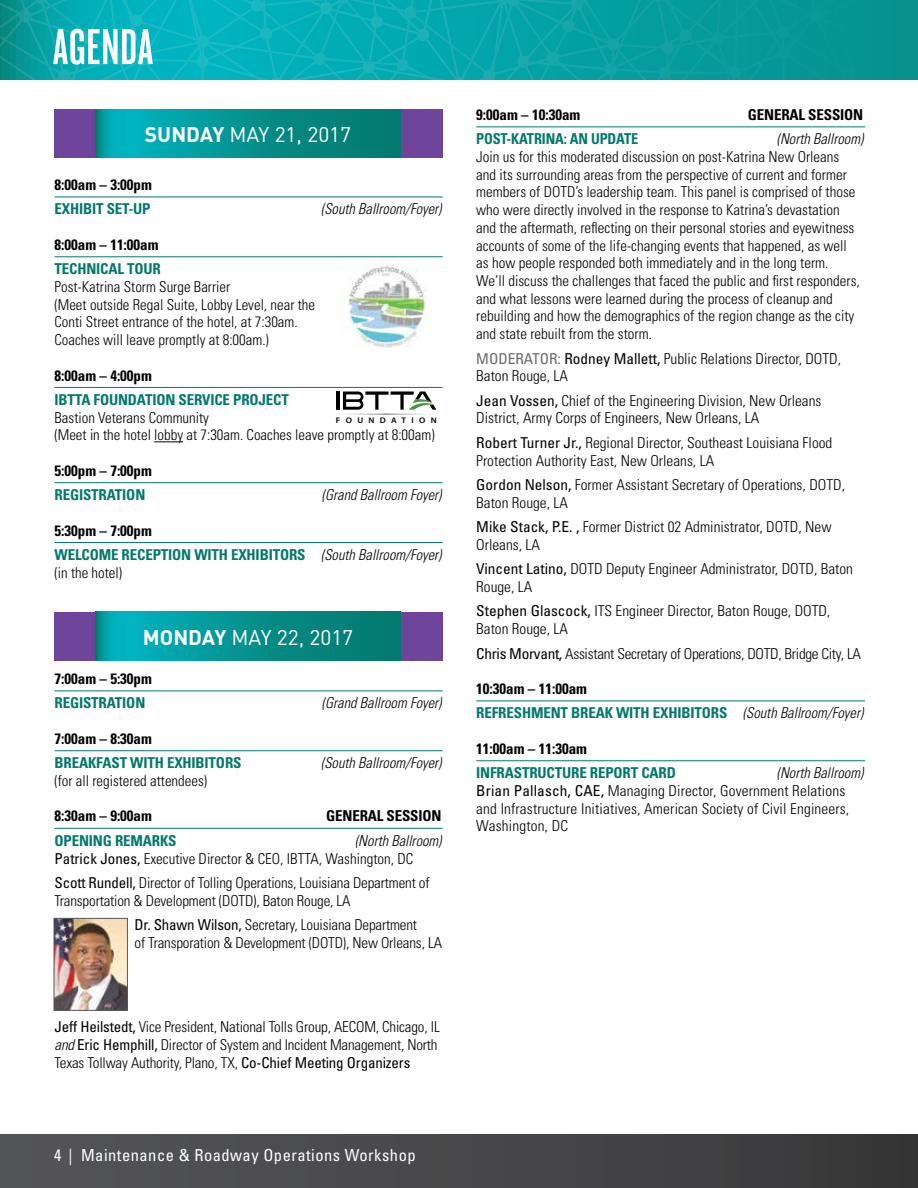
<style>
.page{position:relative;width:918px;height:1188px;background:#fff}
.page>*{position:absolute;margin:0;border:0;box-sizing:border-box;transform-origin:0 0}
.t1{font:52.5px "Knockout HTF47 Bantamweight";letter-spacing:.02em;color:#fff}
.t2{font:21px "DIN";color:#fff}
.t3{font:condensed 16.5px "Univers";letter-spacing:.03em;color:#fff}
.t4{font:300 condensed 15px/17.7px "Univers";color:#000}
.t5{font:700 condensed 15px/24.5px "Univers";letter-spacing:-.01em;color:#02796d}
.t6{font:700 condensed 15px "Univers";color:#000}
.t7{font:italic 300 condensed 15px "Univers";color:#000}
.t8{font:300 condensed 15px "Univers";letter-spacing:-.02em;color:#000}
.t9{font:700 condensed 15px "Univers";letter-spacing:-.01em;color:#02796d;scale:.96 1}
.t10{font:600 8.1px "Myriad Pro";letter-spacing:.6em;color:#000;scale:1.09 1}
.s1{font-weight:700}
.s2{color:#000}
.s3{font-weight:300;font-style:italic;color:#000}
.s4{font-style:italic}
.s5{font-weight:400}
.s6{font-weight:400;color:#6c6969}
</style>
<div class="page">
<div style="left:0;top:1134px;width:918px;height:54px;background:linear-gradient(to right,#565658,#383839)"></div>
<svg style="left:0;top:0;width:918px;height:80px;background:#06a4a9"></svg>
<hr style="left:55px;top:197px;width:388px;height:1px;background:#02796d">
<hr style="left:55px;top:257px;width:388px;height:1px;background:#02796d">
<hr style="left:55px;top:387px;width:388px;height:1px;background:#02796d">
<svg style="left:154px;top:441px;width:29px;height:1px"></svg>
<hr style="left:55px;top:482px;width:388px;height:1px;background:#02796d">
<hr style="left:55px;top:542px;width:388px;height:1px;background:#02796d">
<hr style="left:55px;top:691px;width:388px;height:1px;background:#02796d">
<hr style="left:55px;top:750px;width:388px;height:1px;background:#02796d">
<hr style="left:55px;top:828px;width:388px;height:1px;background:#02796d">
<hr style="left:476px;top:127px;width:389px;height:1px;background:#02796d">
<hr style="left:476px;top:701px;width:389px;height:1px;background:#02796d">
<hr style="left:476px;top:761px;width:389px;height:1px;background:#02796d">
<div style="left:54px;top:109px;width:388px;height:49px;background:#6f459b"></div>
<svg style="left:95px;top:109px;width:306px;height:49px;background:#039391"></svg>
<div style="left:54px;top:612px;width:388px;height:48px;background:#6f459b"></div>
<svg style="left:95px;top:612px;width:306px;height:48px;background:#039391"></svg>
<img style="left:56px;top:920px;width:70px;height:89px">
<div style="left:54px;top:918px;width:74px;height:93px;border:1px solid #58595b"></div>
<hr style="left:336px;top:392px;width:3px;height:18px;background:#000">
<svg style="left:343px;top:392px;width:93px;height:18px"></svg>
<img style="left:341px;top:266px;width:86px;height:82px">
<h1 class="t1" style="left:53px;top:20px;width:102px">AGENDA</h1>
<h2 class="t2" style="left:145px;top:122px;width:208px"><span class="s1">SUNDAY</span> MAY 21, 2017</h2>
<p class="t6" style="left:55px;top:175px;width:99px">8:00am – 3:00pm</p>
<p class="t5" style="left:55px;top:197px;width:98px">EXHIBIT SET-UP</p>
<p class="t7" style="left:321px;top:200px;width:122px">(South Ballroom/Foyer)</p>
<p class="t6" style="left:55px;top:235px;width:106px">8:00am – 11:00am</p>
<p class="t5" style="left:55px;top:257px;width:108px">TECHNICAL TOUR</p>
<p class="t4" style="left:55px;top:278px;width:262px">Post-Katrina Storm Surge Barrier<br>(Meet outside Regal Suite, Lobby Level, near the Conti Street entrance of the hotel, at 7:30am.<br>Coaches will leave promptly at 8:00am.)</p>
<p class="t6" style="left:55px;top:366px;width:99px">8:00am – 4:00pm</p>
<p class="t5" style="left:55px;top:387px;width:236px">IBTTA FOUNDATION SERVICE PROJECT</p>
<p class="t4" style="left:55px;top:409px;width:382px">Bastion Veterans Community<br>(Meet in the hotel lobby at 7:30am. Coaches leave promptly at 8:00am)</p>
<p class="t6" style="left:55px;top:461px;width:99px">5:00pm – 7:00pm</p>
<p class="t5" style="left:55px;top:483px;width:92px">REGISTRATION</p>
<p class="t7" style="left:322px;top:486px;width:121px">(Grand Ballroom Foyer)</p>
<p class="t5" style="left:55px;top:518px;width:389px"><span class="s2">5:30pm – 7:00pm<br></span>WELCOME RECEPTION WITH EXHIBITORS <span class="s3">(South Ballroom/Foyer)</span></p>
<p class="t4" style="left:55px;top:564px;width:69px">(in the hotel)</p>
<p class="t10" style="left:336px;top:415px;width:94px">FOUNDATION</p>
<h2 class="t2" style="left:143px;top:625px;width:212px"><span class="s1">MONDAY</span> MAY 22, 2017</h2>
<p class="t6" style="left:55px;top:669px;width:99px">7:00am – 5:30pm</p>
<p class="t5" style="left:55px;top:691px;width:92px">REGISTRATION</p>
<p class="t7" style="left:322px;top:694px;width:121px">(Grand Ballroom Foyer)</p>
<p class="t6" style="left:55px;top:729px;width:99px">7:00am – 8:30am</p>
<p class="t5" style="left:55px;top:751px;width:188px">BREAKFAST WITH EXHIBITORS</p>
<p class="t7" style="left:321px;top:754px;width:122px">(South Ballroom/Foyer)</p>
<p class="t4" style="left:55px;top:772px;width:154px">(for all registered attendees)</p>
<p class="t6" style="left:55px;top:807px;width:99px">8:30am – 9:00am</p>
<p class="t6" style="left:326px;top:807px;width:117px">GENERAL SESSION</p>
<p class="t5" style="left:55px;top:828px;width:124px">OPENING REMARKS</p>
<p class="t4" style="left:55px;top:832px;width:389px;text-indent:301px"><span class="s4">(North Ballroom)<br></span><span class="s5">Patrick Jones,</span> Executive Director &amp; CEO, IBTTA, Washington, DC</p>
<p class="t4" style="left:55px;top:874px;width:377px"><span class="s5">Scott Rundell,</span> Director of Tolling Operations, Louisiana Department of<br>Transportation &amp; Development (DOTD), Baton Rouge, LA</p>
<p class="t4" style="left:135px;top:916px;width:309px"><span class="s5">Dr. Shawn Wilson,</span> Secretary, Louisiana Department<br>of Transporation &amp; Development (DOTD), New Orleans, LA</p>
<p class="t4" style="left:55px;top:1018px;width:387px"><span class="s5">Jeff Heilstedt,</span> Vice President, National Tolls Group, AECOM, Chicago, IL <span class="s4">and</span> <span class="s5">Eric Hemphill,</span> Director of System and Incident Management, North<br>Texas Tollway Authority, Plano, TX, <span class="s5">Co-Chief Meeting Organizers</span></p>
<p class="t3" style="left:54px;top:1144px;width:363px">4 | Maintenance &amp; Roadway Operations Workshop</p>
<p class="t6" style="left:476px;top:105px;width:106px">9:00am – 10:30am</p>
<p class="t6" style="left:748px;top:105px;width:117px">GENERAL SESSION</p>
<p class="t9" style="left:476px;top:130px;width:170px">POST-KATRINA: AN UPDATE</p>
<p class="t7" style="left:777px;top:130px;width:88px">(North Ballroom)</p>
<p class="t4" style="left:476px;top:148px;width:385px">Join us for this moderated discussion on post-Katrina New Orleans and its surrounding areas from the perspective of current and former members of DOTD’s leadership team. This panel is comprised of those who were directly involved in the response to Katrina’s devastation and the aftermath, reflecting on their personal stories and eyewitness accounts of some of the life-changing events that happened, as well as how people responded both immediately and in the long term.<br>We’ll discuss the challenges that faced the public and first responders, and what lessons were learned during the process of cleanup and rebuilding and how the demographics of the region change as the city and state rebuilt from the storm.</p>
<p class="t4" style="left:476px;top:349px;width:366px"><span class="s6">MODERATOR:</span> <span class="s5">Rodney Mallett,</span> Public Relations Director, DOTD,<br>Baton Rouge, LA</p>
<p class="t4" style="left:476px;top:392px;width:347px"><span class="s5">Jean Vossen,</span> Chief of the Engineering Division, New Orleans<br>District, Army Corps of Engineers, New Orleans, LA</p>
<p class="t4" style="left:476px;top:434px;width:358px"><span class="s5">Robert Turner Jr.,</span> Regional Director, Southeast Louisiana Flood<br>Protection Authority East, New Orleans, LA</p>
<p class="t4" style="left:476px;top:476px;width:370px"><span class="s5">Gordon Nelson,</span> Former Assistant Secretary of Operations, DOTD,<br>Baton Rouge, LA</p>
<p class="t4" style="left:476px;top:518px;width:357px"><span class="s5">Mike Stack, P.E. ,</span> Former District 02 Administrator, DOTD, New<br>Orleans, LA</p>
<p class="t4" style="left:476px;top:560px;width:378px"><span class="s5">Vincent Latino,</span> DOTD Deputy Engineer Administrator, DOTD, Baton<br>Rouge, LA</p>
<p class="t4" style="left:476px;top:602px;width:356px"><span class="s5">Stephen Glascock,</span> ITS Engineer Director, Baton Rouge, DOTD,<br>Baton Rouge, LA</p>
<p class="t8" style="left:476px;top:644px;width:386px"><span class="s5">Chris Morvant,</span> Assistant Secretary of Operations, DOTD, Bridge City, LA</p>
<p class="t5" style="left:476px;top:676px;width:389px"><span class="s2">10:30am – 11:00am<br></span>REFRESHMENT BREAK WITH EXHIBITORS <span class="s3">(South Ballroom/Foyer)</span></p>
<p class="t6" style="left:476px;top:739px;width:112px">11:00am – 11:30am</p>
<p class="t5" style="left:476px;top:761px;width:201px">INFRASTRUCTURE REPORT CARD</p>
<p class="t4" style="left:476px;top:764px;width:389px;text-indent:301px"><span class="s4">(North Ballroom)<br></span><span class="s5">Brian Pallasch, CAE,</span> Managing Director, Government Relations and Infrastructure Initiatives, American Society of Civil Engineers, Washington, DC</p>
</div>
